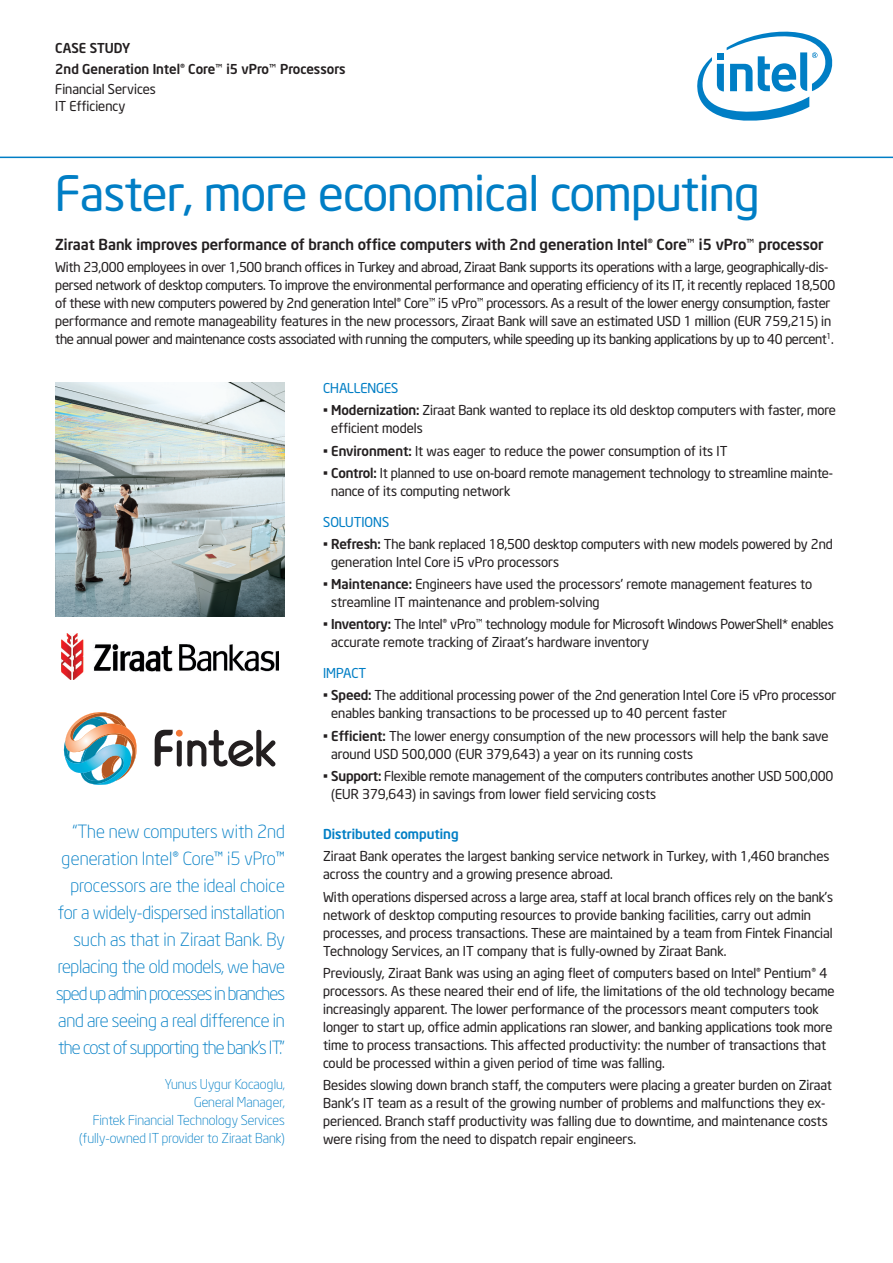
<style>
.page{position:relative;width:893px;height:1263px;background:#fff}
.page>*{position:absolute;margin:0;border:0;box-sizing:border-box;transform-origin:0 0}
.t1{font:48px "Neo Sans Intel";letter-spacing:-.005em;color:#007ec5}
.t2{font:300 18px/27px "Neo Sans Intel";letter-spacing:-.015em;color:#007ec5;text-align:right}
.t3{font:500 15px "Neo Sans Intel";color:#231f20}
.t4{font:13.5px/18px "Neo Sans Intel";letter-spacing:-.005em;color:#231f20}
.t5{font:300 13.5px/18px "Neo Sans Intel";color:#007ec5;text-align:right}
.t6{font:500 13.5px/20.7px "Neo Sans Intel";color:#231f20}
.t7{font:13.5px "Neo Sans Intel";color:#007ec5}
.t8{font:500 13.5px "Neo Sans Intel";color:#007ec5}
.s1{font-weight:500}
</style>
<div class="page">
<svg style="left:697px;top:31px;width:136px;height:90px"></svg>
<hr style="left:0;top:157px;width:892px;height:1px;background:#007ec5">
<img style="left:55px;top:383px;width:230px;height:234px">
<img style="left:62px;top:633px;width:216px;height:46px">
<svg style="left:155px;top:730px;width:120px;height:36px"></svg>
<svg style="left:64px;top:712px;width:73px;height:73px"></svg>
<p class="t6" style="left:55px;top:37px;width:292px">CASE STUDY<br>2nd Generation Intel®Core™i5 vPro™Processors</p>
<p class="t4" style="left:55px;top:81px;width:102px;line-height:16.5px">Financial Services<br>IT Efficiency</p>
<h1 class="t1" style="left:55px;top:164px;width:705px">Faster, more economical computing</h1>
<p class="t3" style="left:55px;top:235px;width:770px">Ziraat Bank improves performance of branch office computers with 2nd generation Intel®Core™i5 vPro™processor</p>
<p class="t4" style="left:55px;top:258px;width:782px">With 23,000 employees in over 1,500 branch offices in Turkey and abroad, Ziraat Bank supports its operations with a large, geographically-dis&shy;persed network of desktop computers. To improve the environmental performance and operating efficiency of its IT, it recently replaced 18,500 of these with new computers powered by 2nd generation Intel® Core™ i5 vPro™ processors. As a result of the lower energy consumption, faster performance and remote manageability features in the new processors, Ziraat Bank will save an estimated USD 1 million (EUR 759,215) in the annual power and maintenance costs associated with running the computers, while speeding up its banking applications by up to 40 percent<sup>1</sup>.</p>
<p class="t2" style="left:56px;top:818px;width:230px">“The new computers with 2nd generation Intel® Core™ i5 vPro™ processors are the ideal choice for a widely-dispersed installation such as that in Ziraat Bank. By replacing the old models, we have sped up admin processes in branches and are seeing a real difference in the cost of supporting the bank’s IT.”</p>
<p class="t5" style="left:79px;top:1075px;width:207px">Yunus Uygur Kocaoglu,<br>General Manager,<br>Fintek Financial Technology Services (fully-owned IT provider to Ziraat Bank)</p>
<p class="t7" style="left:323px;top:380px;width:77px">CHALLENGES</p>
<p class="t4" style="left:331px;top:401px;width:506px;text-indent:-8px">• <span class="s1">Modernization:</span> Ziraat Bank wanted to replace its old desktop computers with faster, more efficient models</p>
<p class="t4" style="left:323px;top:441px;width:406px">• <span class="s1">Environment:</span> It was eager to reduce the power consumption of its IT</p>
<p class="t4" style="left:331px;top:464px;width:503px;text-indent:-8px">• <span class="s1">Control:</span> It planned to use on-board remote management technology to streamline mainte&shy;nance of its computing network</p>
<p class="t7" style="left:323px;top:513px;width:67px">SOLUTIONS</p>
<p class="t4" style="left:331px;top:535px;width:503px;text-indent:-8px">• <span class="s1">Refresh:</span> The bank replaced 18,500 desktop computers with new models powered by 2nd generation Intel Core i5 vPro processors</p>
<p class="t4" style="left:331px;top:575px;width:482px;text-indent:-8px">• <span class="s1">Maintenance:</span> Engineers have used the processors’ remote management features to streamline IT maintenance and problem-solving</p>
<p class="t4" style="left:331px;top:615px;width:504px;text-indent:-8px">• <span class="s1">Inventory:</span> The Intel® vPro™ technology module for Microsoft Windows PowerShell* enables accurate remote tracking of Ziraat’s hardware inventory</p>
<p class="t7" style="left:323px;top:665px;width:45px">IMPACT</p>
<p class="t4" style="left:331px;top:686px;width:507px;text-indent:-8px">• <span class="s1">Speed:</span> The additional processing power of the 2nd generation Intel Core i5 vPro processor enables banking transactions to be processed up to 40 percent faster</p>
<p class="t4" style="left:331px;top:726px;width:499px;text-indent:-8px">• <span class="s1">Efficient:</span> The lower energy consumption of the new processors will help the bank save around USD 500,000 (EUR 379,643) a year on its running costs</p>
<p class="t4" style="left:331px;top:767px;width:504px;text-indent:-8px">• <span class="s1">Support:</span> Flexible remote management of the computers contributes another USD 500,000 (EUR 379,643) in savings from lower field servicing costs</p>
<p class="t8" style="left:323px;top:826px;width:137px">Distributed computing</p>
<p class="t4" style="left:323px;top:847px;width:508px">Ziraat Bank operates the largest banking service network in Turkey, with 1,460 branches across the country and a growing presence abroad.</p>
<p class="t4" style="left:323px;top:887px;width:512px">With operations dispersed across a large area, staff at local branch offices rely on the bank’s network of desktop computing resources to provide banking facilities, carry out admin processes, and process transactions. These are maintained by a team from Fintek Financial Technology Services, an IT company that is fully-owned by Ziraat Bank.</p>
<p class="t4" style="left:323px;top:964px;width:513px">Previously, Ziraat Bank was using an aging fleet of computers based on Intel® Pentium® 4 processors. As these neared their end of life, the limitations of the old technology became increasingly apparent. The lower performance of the processors meant computers took longer to start up, office admin applications ran slower, and banking applications took more time to process transactions. This affected productivity: the number of transactions that could be processed within a given period of time was falling.</p>
<p class="t4" style="left:323px;top:1076px;width:510px">Besides slowing down branch staff, the computers were placing a greater burden on Ziraat Bank’s IT team as a result of the growing number of problems and malfunctions they ex&shy;perienced. Branch staff productivity was falling due to downtime, and maintenance costs were rising from the need to dispatch repair engineers.</p>
</div>
